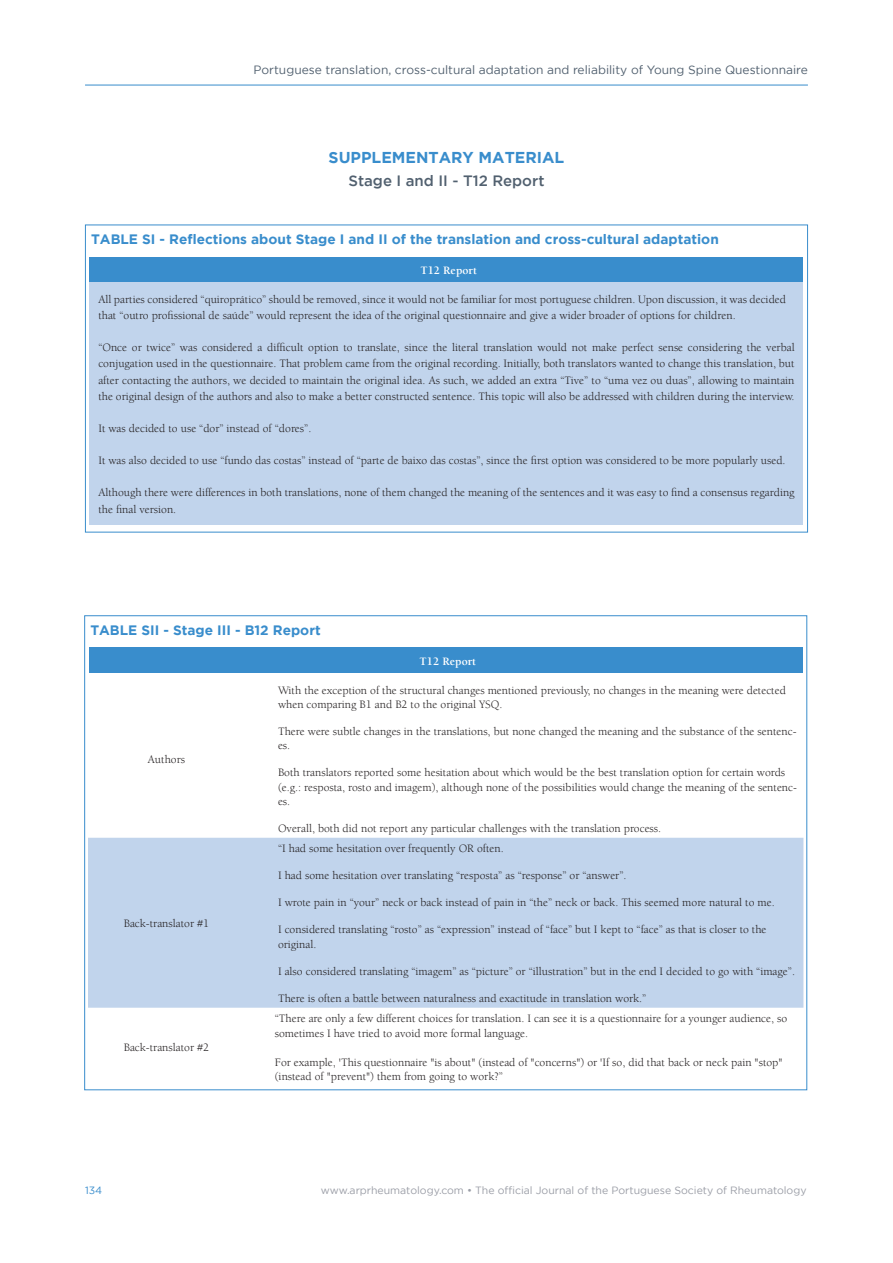
<style>
.page{position:relative;width:893px;height:1263px;background:#fff}
.page>*{position:absolute;margin:0;border:0;box-sizing:border-box;transform-origin:0 0}
.t1{font:700 15.75px "Gotham";color:#398dcc}
.t2{font:500 15px "Gotham";color:#51606f}
.t3{font:700 13.65px "Gotham";color:#398dcc}
.t4{font:12px "Gotham";color:#51606f}
.t5{font:11.7px/14.2px "Berkeley";color:#231f20}
.t6{font:700 11.7px "Berkeley";color:#fff}
.t7{font:10.5px "Gotham";color:#9a9da6}
.t8{font:10.5px "Gotham";color:#398dcc}
</style>
<div class="page">
<hr style="left:85px;top:85px;width:723px;height:1px;background:#398dcc">
<div style="left:90px;top:257px;width:713px;height:25px;background:#398dcc"></div>
<div style="left:90px;top:282px;width:713px;height:243px;background:#c1d4ec"></div>
<div style="left:89px;top:647px;width:713px;height:26px;background:#398dcc"></div>
<div style="left:88px;top:838px;width:715px;height:170px;background:#c1d4ec"></div>
<p class="t4" style="left:254px;top:64px;width:556px">Portuguese translation, cross-cultural adaptation and reliability of Young Spine Questionnaire</p>
<h1 class="t1" style="left:329px;top:148px;width:237px">SUPPLEMENTARY MATERIAL</h1>
<p class="t2" style="left:348px;top:172px;width:197px">Stage I and II - T12 Report</p>
<p class="t3" style="left:91px;top:231px;width:629px">TABLE SI - Reflections about Stage I and II of the translation and cross-cultural adaptation</p>
<p class="t6" style="left:420px;top:264px;width:58px">T12 Report</p>
<p class="t5" style="left:98px;top:291px;width:689px;line-height:16px">All parties considered “quiroprático” should be removed, since it would not be familiar for most portuguese children. Upon discussion, it was decided that “outro profissional de saúde” would represent the idea of the original questionnaire and give a wider broader of options for children.</p>
<p class="t5" style="left:98px;top:340px;width:698px;line-height:16px;text-align:justify">“Once or twice” was considered a difficult option to translate, since the literal translation would not make perfect sense considering the verbal conjugation used in the questionnaire. That problem came from the original recording. Initially, both translators wanted to change this translation, but after contacting the authors, we decided to maintain the original idea. As such, we added an extra “Tive” to “uma vez ou duas”, allowing to maintain the original design of the authors and also to make a better constructed sentence. This topic will also be addressed with children during the interview.</p>
<p class="t5" style="left:98px;top:421px;width:214px">It was decided to use “dor” instead of “dores”.</p>
<p class="t5" style="left:98px;top:454px;width:689px">It was also decided to use “fundo das costas” instead of “parte de baixo das costas”, since the first option was considered to be more popularly used.</p>
<p class="t5" style="left:98px;top:485px;width:698px;line-height:16px">Although there were differences in both translations, none of them changed the meaning of the sentences and it was easy to find a consensus regarding the final version.</p>
<p class="t3" style="left:90px;top:622px;width:232px">TABLE SII - Stage III - B12 Report</p>
<p class="t6" style="left:420px;top:655px;width:58px">T12 Report</p>
<p class="t5" style="left:148px;top:752px;width:39px">Authors</p>
<p class="t5" style="left:124px;top:916px;width:87px">Back-translator #1</p>
<p class="t5" style="left:124px;top:1041px;width:87px">Back-translator #2</p>
<p class="t5" style="left:278px;top:683px;width:509px">With the exception of the structural changes mentioned previously, no changes in the meaning were detected when comparing B1 and B2 to the original YSQ.</p>
<p class="t5" style="left:278px;top:724px;width:520px">There were subtle changes in the translations, but none changed the meaning and the substance of the sentenc&shy;es.</p>
<p class="t5" style="left:278px;top:766px;width:520px">Both translators reported some hesitation about which would be the best translation option for certain words (e.g.: resposta, rosto and imagem), although none of the possibilities would change the meaning of the sentenc&shy;es.</p>
<p class="t5" style="left:278px;top:821px;width:385px">Overall, both did not report any particular challenges with the translation process.</p>
<p class="t5" style="left:278px;top:842px;width:227px">“I had some hesitation over frequently OR often.</p>
<p class="t5" style="left:278px;top:869px;width:350px">I had some hesitation over translating “resposta” as “response” or “answer”.</p>
<p class="t5" style="left:278px;top:896px;width:498px">I wrote pain in “your” neck or back instead of pain in “the” neck or back. This seemed more natural to me.</p>
<p class="t5" style="left:278px;top:923px;width:490px">I considered translating “rosto” as “expression” instead of “face” but I kept to “face” as that is closer to the original.</p>
<p class="t5" style="left:278px;top:964px;width:518px">I also considered translating “imagem” as “picture” or “illustration” but in the end I decided to go with “image”.</p>
<p class="t5" style="left:278px;top:991px;width:370px">There is often a battle between naturalness and exactitude in translation work.”</p>
<p class="t5" style="left:275px;top:1012px;width:514px">“There are only a few different choices for translation. I can see it is a questionnaire for a younger audience, so sometimes I have tried to avoid more formal language.</p>
<p class="t5" style="left:275px;top:1055px;width:509px">For example, 'This questionnaire "is about" (instead of "concerns") or 'If so, did that back or neck pain "stop" (instead of "prevent") them from going to work?”</p>
<p class="t8" style="left:85px;top:1184px;width:19px">134</p>
<p class="t7" style="left:321px;top:1184px;width:487px">www.arprheumatology.com • The official Journal of the Portuguese Society of Rheumatology</p>
</div>
